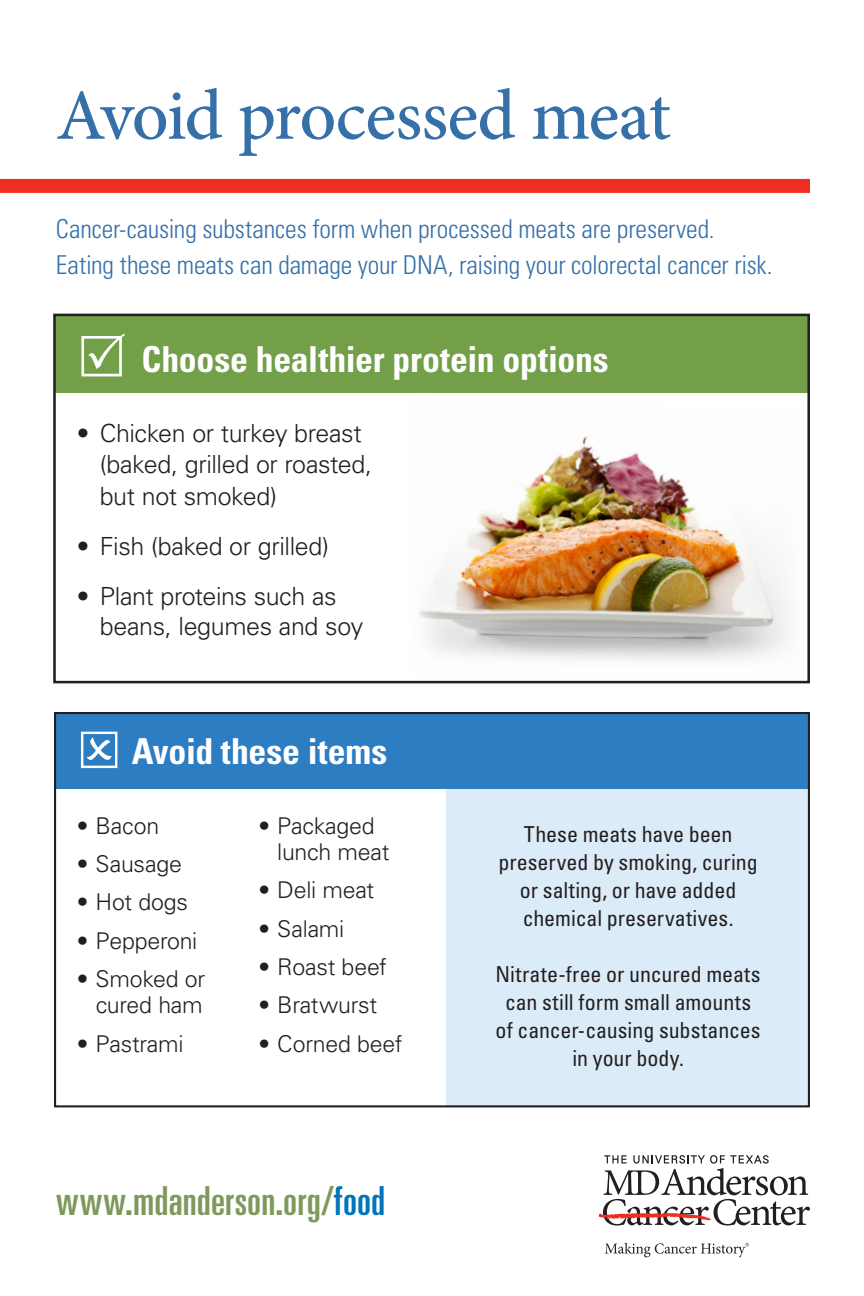
<style>
.page{position:relative;width:864px;height:1296px;background:#fff}
.page>*{position:absolute;margin:0;border:0;box-sizing:border-box;transform-origin:0 0}
.t1{font:500 72px "Minion Pro";letter-spacing:-.02em;color:#3670a9}
.t2{font:ultra-condensed 40px "Univers LT Std";letter-spacing:.005em;color:#7e995b;scale:1.05 1}
.t3{font:700 condensed 35.8px "Univers LT Std";letter-spacing:-.005em;color:#fff}
.t4{font:300 condensed 26px/36px "Univers LT Std";letter-spacing:-.005em;color:#3670a9}
.t5{font:300 25px/31.6px "Univers LT Std";letter-spacing:-.015em;color:#231f20}
.t6{font:300 23.2px/26.2px "Univers LT Std";letter-spacing:-.01em;color:#231f20;text-align:right}
.t7{font:condensed 22px/28px "Univers LT Std";color:#231f20;text-align:center}
.s1{color:#0174bc}
</style>
<div class="page">
<img style="left:419px;top:436px;width:370px;height:225px">
<div style="left:56px;top:316px;width:754px;height:77px;background:#739f48"></div>
<div style="left:53px;top:314px;width:757px;height:369px;border:3px solid #231f20"></div>
<div style="left:446px;top:776px;width:364px;height:330px;background:#dbebf8"></div>
<div style="left:54px;top:712px;width:756px;height:77px;background:#2c7dc1"></div>
<div style="left:54px;top:712px;width:756px;height:395px;border:2px solid #231f20"></div>
<div style="left:0;top:179px;width:810px;height:14px;background:#ee2e22"></div>
<svg style="left:599px;top:1155px;width:211px;height:71px"></svg>
<svg style="left:605px;top:1243px;width:144px;height:14px"></svg>
<p class="t1" style="left:56px;top:67px;width:617px">Avoid processed meat</p>
<p class="t4" style="left:56px;top:211px;width:718px">Cancer-causing substances form when processed meats are preserved.<br>Eating these meats can damage your DNA, raising your colorectal cancer risk.</p>
<p class="t3" style="left:142px;top:338px;width:469px">Choose healthier protein options</p>
<p class="t5" style="left:100px;top:417px;width:274px;text-indent:-23px">• Chicken or turkey breast (baked, grilled or roasted, but not smoked)</p>
<p class="t5" style="left:77px;top:530px;width:254px">• Fish (baked or grilled)</p>
<p class="t5" style="left:100px;top:581px;width:265px;line-height:30.6px;text-indent:-23px">• Plant proteins such as beans, legumes and soy</p>
<p class="t3" style="left:132px;top:729px;width:257px">Avoid these items</p>
<p class="t6" style="left:77px;top:813px;width:84px">• Bacon</p>
<p class="t6" style="left:77px;top:851px;width:107px">• Sausage</p>
<p class="t6" style="left:77px;top:889px;width:113px">• Hot dogs</p>
<p class="t6" style="left:77px;top:927px;width:122px">• Pepperoni</p>
<p class="t6" style="left:77px;top:966px;width:130px">• Smoked or cured ham</p>
<p class="t6" style="left:77px;top:1030px;width:108px">• Pastrami</p>
<p class="t6" style="left:277px;top:813px;width:114px;text-align:left;text-indent:-19px">• Packaged lunch meat</p>
<p class="t6" style="left:258px;top:877px;width:117px">• Deli meat</p>
<p class="t6" style="left:258px;top:915px;width:87px">• Salami</p>
<p class="t6" style="left:258px;top:954px;width:130px">• Roast beef</p>
<p class="t6" style="left:258px;top:992px;width:120px">• Bratwurst</p>
<p class="t6" style="left:258px;top:1030px;width:146px">• Corned beef</p>
<p class="t2" style="left:56px;top:1178px;width:315px">www.mdanderson.org/<span class="s1">food</span></p>
<p class="t7" style="left:498px;top:819px;width:261px">These meats have been preserved by smoking, curing or salting, or have added chemical preservatives.</p>
<p class="t7" style="left:496px;top:959px;width:267px">Nitrate-free or uncured meats can still form small amounts of cancer-causing substances in your body.</p>
</div>
